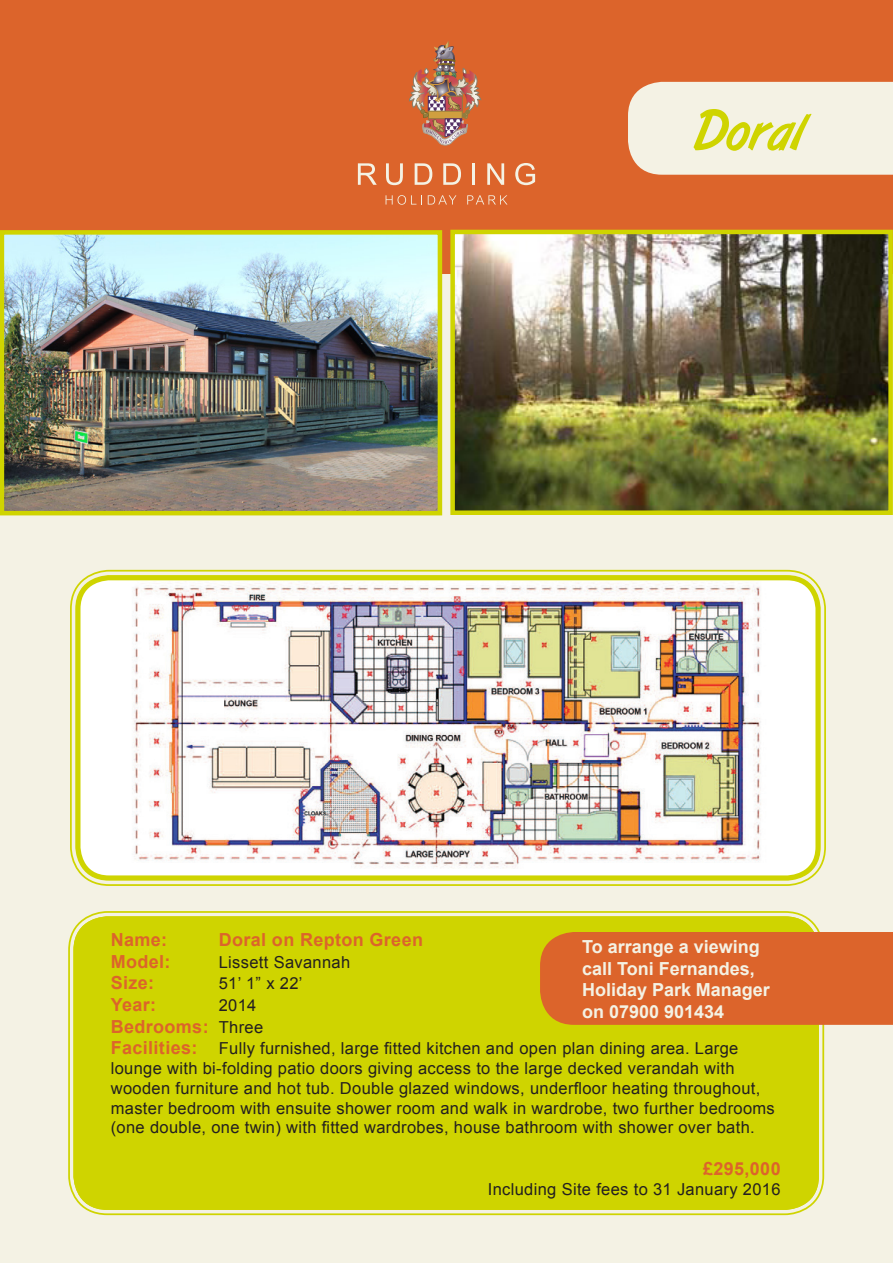
<style>
.page{position:relative;width:893px;height:1263px;background:#f4f2e4}
.page>*{position:absolute;margin:0;border:0;box-sizing:border-box;transform-origin:0 0}
.t1{font:54px "Art Brush";color:#cfd400}
.t2{font:700 18px "Arial";color:#f4f2e4}
.t3{font:700 18px "Arial";letter-spacing:.02em;color:#dc642b}
.t4{font:16.5px/19.8px "Arial";letter-spacing:.02em;color:#231f20}
.s1{font-weight:400;font-size:16.5px;color:#231f20}
.s2{font-weight:700;font-size:18px;color:#dc642b}
</style>
<div class="page">
<div style="left:0;top:0;width:893px;height:273px;background:#dc642b"></div>
<div style="left:628px;top:82px;width:265px;height:93px;background:#f4f2e4"></div>
<svg style="left:358px;top:163px;width:19px;height:22px"></svg>
<svg style="left:386px;top:163px;width:17px;height:22px"></svg>
<svg style="left:415px;top:163px;width:17px;height:22px"></svg>
<svg style="left:443px;top:163px;width:18px;height:22px"></svg>
<hr style="left:472px;top:163px;width:3px;height:22px;background:#f4f2e4">
<svg style="left:487px;top:163px;width:17px;height:22px"></svg>
<svg style="left:515px;top:163px;width:20px;height:22px"></svg>
<svg style="left:386px;top:195px;width:36px;height:10px"></svg>
<svg style="left:428px;top:195px;width:28px;height:10px"></svg>
<svg style="left:467px;top:195px;width:40px;height:10px"></svg>
<img style="left:409px;top:41px;width:72px;height:104px">
<img style="left:455px;top:235px;width:433px;height:275px">
<div style="left:450px;top:230px;width:443px;height:285px;border:4px solid #cfd400"></div>
<img style="left:5px;top:235px;width:432px;height:275px">
<div style="left:0;top:230px;width:442px;height:285px;border:4px solid #cfd400"></div>
<div style="left:73px;top:916px;width:746px;height:294px;background:#cfd400;border-radius:34px"></div>
<div style="left:68px;top:911px;width:756px;height:304px;border:2px solid #cfd400;border-radius:38px"></div>
<div style="left:73px;top:916px;width:746px;height:294px;border:5px solid #cfd400;border-radius:31px"></div>
<div style="left:540px;top:932px;width:353px;height:93px;background:#dc642b"></div>
<div style="left:75px;top:575px;width:746px;height:306px;background:#fff;border-radius:34px"></div>
<img style="left:132px;top:583px;width:629px;height:285px">
<div style="left:70px;top:570px;width:756px;height:316px;border:2px solid #cfd400;border-radius:38px"></div>
<div style="left:75px;top:575px;width:746px;height:306px;border:5px solid #cfd400;border-radius:31px"></div>
<p class="t1" style="left:694px;top:102px;width:109px">Doral</p>
<p class="t3" style="left:111px;top:928px;width:58px">Name:</p>
<p class="t3" style="left:219px;top:928px;width:206px">Doral on Repton Green</p>
<p class="t3" style="left:111px;top:949px;width:61px">Model:</p>
<p class="t4" style="left:219px;top:952px;width:133px">Lissett Savannah</p>
<p class="t3" style="left:111px;top:971px;width:45px">Size:</p>
<p class="t4" style="left:219px;top:974px;width:85px">51’ 1” x 22’</p>
<p class="t3" style="left:111px;top:993px;width:47px">Year:</p>
<p class="t4" style="left:219px;top:995px;width:39px">2014</p>
<p class="t3" style="left:111px;top:1014px;width:154px">Bedrooms: <span class="s1">Three</span></p>
<p class="t4" style="left:111px;top:1039px;width:666px"><span class="s2">Facilities:</span> Fully furnished, large fitted kitchen and open plan dining area. Large lounge with bi-folding patio doors giving access to the large decked verandah with wooden furniture and hot tub. Double glazed windows, underfloor heating throughout, master bedroom with ensuite shower room and walk in wardrobe, two further bedrooms (one double, one twin) with fitted wardrobes, house bathroom with shower over bath.</p>
<p class="t3" style="left:703px;top:1156px;width:79px">£295,000</p>
<p class="t4" style="left:488px;top:1179px;width:294px">Including Site fees to 31 January 2016</p>
<p class="t2" style="left:582px;top:935px;width:179px">To arrange a viewing</p>
<p class="t2" style="left:582px;top:956px;width:174px">call Toni Fernandes,</p>
<p class="t2" style="left:582px;top:978px;width:189px">Holiday Park Manager</p>
<p class="t2" style="left:582px;top:999px;width:144px">on 07900 901434</p>
</div>
